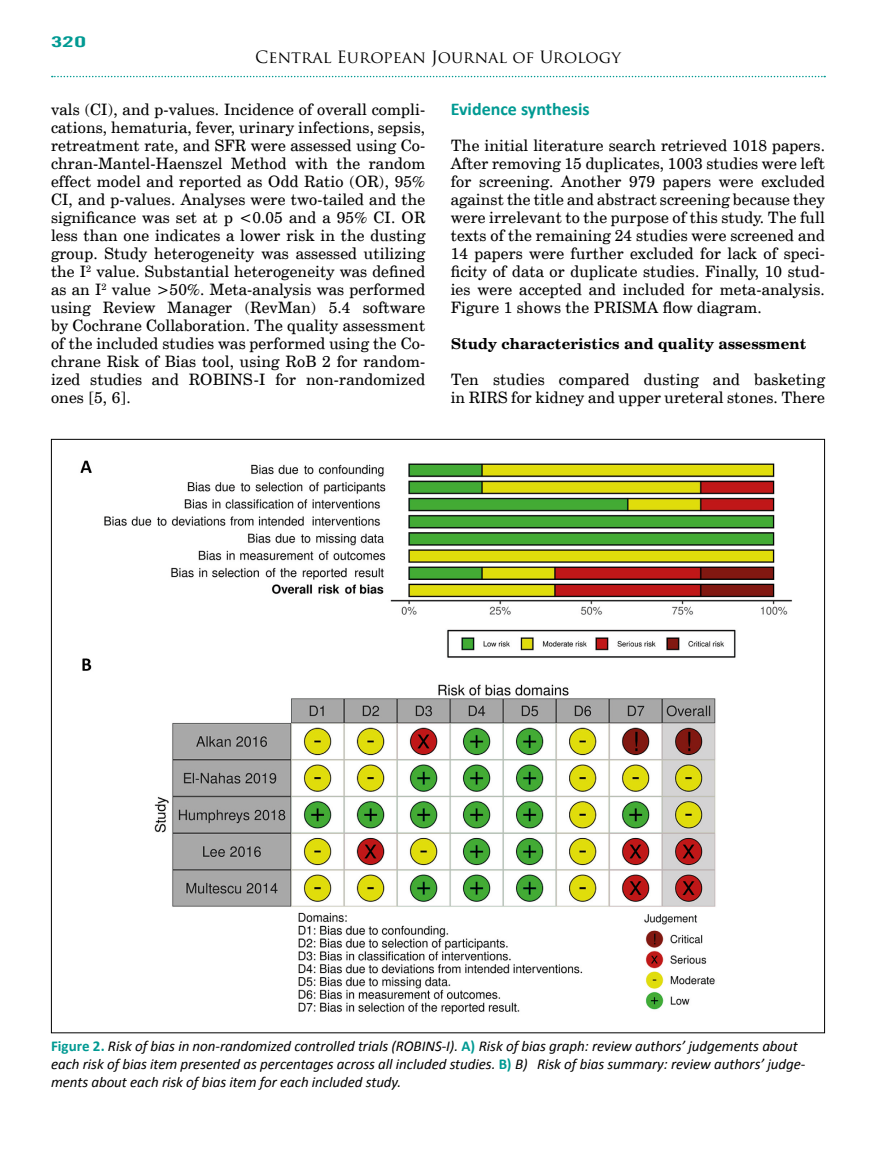
<style>
.page{position:relative;width:893px;height:1174px;background:#fff}
.page>*{position:absolute;margin:0;border:0;box-sizing:border-box;transform-origin:0 0}
.t1{font:700 18px "Calibri";color:#009a93}
.t2{font:16.5px "Trajan Pro";color:#000}
.t3{font:15.75px/18px "Cent Schbook EU";letter-spacing:.01em;color:#000;text-align:justify}
.t4{font:italic 15px/18px "Calibri";letter-spacing:-.005em;color:#000}
.t5{font:700 15px "Cent Schbook EU";letter-spacing:.01em;color:#000}
.t6{font:15px "Alternate Gothic No 2 EU";color:#009a93;scale:2 1}
.s1{font-weight:700;font-style:normal;color:#009a93}
</style>
<div class="page">
<svg style="left:52px;top:76px;width:773px;height:1px"></svg>
<img style="left:80px;top:460px;width:712px;height:555px">
<p class="t6" style="left:51px;top:33px;width:19px">320</p>
<p class="t2" style="left:255px;top:47px;width:367px">Central European Journal of Urology</p>
<p class="t3" style="left:51px;top:101px;width:376px">vals (CI), and p-values. Incidence of overall compli&shy;cations, hematuria, fever, urinary infections, sepsis, retreatment rate, and SFR were assessed using Co&shy;chran-Mantel-Haenszel Method with the random effect model and reported as Odd Ratio (OR), 95% CI, and p-values. Analyses were two-tailed and the significance was set at p &lt;0.05 and a 95% CI. OR less than one indicates a lower risk in the dusting group. Study heterogeneity was assessed utilizing the I<sup>2</sup> value. Substantial heterogeneity was defined as an I<sup>2</sup> value &gt;50%. Meta-analysis was performed using Review Manager (RevMan) 5.4 software by Cochrane Collaboration. The quality assessment of the included studies was performed using the Co&shy;chrane Risk of Bias tool, using RoB 2 for random&shy;ized studies and ROBINS-I for non-randomized ones [5, 6].</p>
<p class="t1" style="left:451px;top:97px;width:140px">Evidence synthesis</p>
<p class="t3" style="left:451px;top:137px;width:376px">The initial literature search retrieved 1018 papers.<br>After removing 15 duplicates, 1003 studies were left for screening. Another 979 papers were excluded against the title and abstract screening because they were irrelevant to the purpose of this study. The full texts of the remaining 24 studies were screened and 14 papers were further excluded for lack of speci&shy;ficity of data or duplicate studies. Finally, 10 stud&shy;ies were accepted and included for meta-analysis.<br>Figure 1 shows the PRISMA flow diagram.</p>
<p class="t5" style="left:451px;top:334px;width:357px">Study characteristics and quality assessment</p>
<p class="t3" style="left:451px;top:371px;width:376px">Ten studies compared dusting and basketing in RIRS for kidney and upper ureteral stones. There</p>
<p class="t4" style="left:51px;top:1036px;width:756px"><span class="s1">Figure 2.</span> Risk of bias in non-randomized controlled trials (ROBINS-I). <span class="s1">A)</span> Risk of bias graph: review authors’ judgements about each risk of bias item presented as percentages across all included studies. <span class="s1">B)</span> B) Risk of bias summary: review authors’ judge&shy;ments about each risk of bias item for each included study.</p>
</div>
